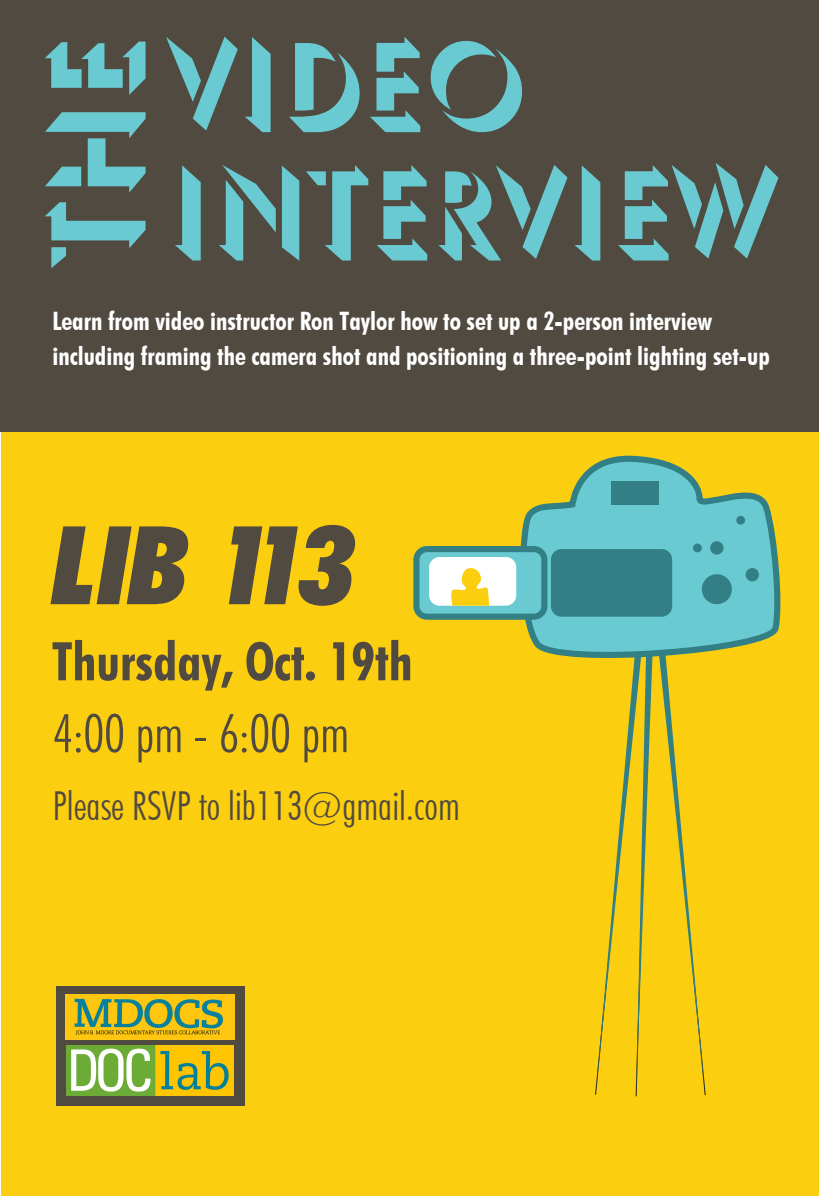
<style>
.page{position:relative;width:819px;height:1197px;background:#fff}
.page>*{position:absolute;margin:0;border:0;box-sizing:border-box;transform-origin:0 0}
.t1{font:132.91px "Umbra BT";color:#6acad1}
.t2{font:125.74px "Umbra BT";color:#6acad1}
.t3{font:italic 900 condensed 109.11px "Futura BT";letter-spacing:-.04em;color:#514a40}
.t4{font:700 condensed 53.38px "Futura BT";color:#514a40}
.t5{font:300 condensed 53.38px "Futura BT";color:#514a40}
.t6{font:300 condensed 39.9px "Futura BT";color:#514a40}
.t7{font:700 condensed 25.38px/35px "Futura BT";color:#fff}
</style>
<div class="page">
<div style="left:1px;top:0;width:818px;height:1195px;background:#fbce10"></div>
<div style="left:0;top:0;width:819px;height:431px;background:#514a40"></div>
<div style="left:56px;top:986px;width:189px;height:120px;background:#514a40"></div>
<img style="left:66px;top:995px;width:168px;height:44px">
<img style="left:66px;top:1046px;width:168px;height:50px">
<svg style="left:596px;top:666px;width:109px;height:430px"></svg>
<svg style="left:520px;top:455px;width:261px;height:211px"></svg>
<div style="left:416px;top:549px;width:128px;height:68px;background:#6acad1;border-radius:10px"></div>
<div style="left:413px;top:546px;width:134px;height:74px;border:6px solid #327f86;border-radius:10px"></div>
<div style="left:429px;top:557px;width:87px;height:49px;background:#fff;border-radius:10px"></div>
<svg style="left:450px;top:568px;width:39px;height:38px"></svg>
<div style="left:551px;top:549px;width:121px;height:68px;background:#327f86;border-radius:10px"></div>
<div style="left:702px;top:574px;width:30px;height:30px;background:#327f86;border-radius:50%"></div>
<div style="left:693px;top:544px;width:9px;height:8px;background:#327f86;border-radius:50%"></div>
<div style="left:736px;top:516px;width:9px;height:9px;background:#327f86;border-radius:50%"></div>
<div style="left:746px;top:568px;width:13px;height:13px;background:#327f86;border-radius:50%"></div>
<div style="left:710px;top:541px;width:14px;height:14px;background:#327f86;border-radius:50%"></div>
<div style="left:612px;top:481px;width:47px;height:23px;background:#327f86"></div>
<h1 class="t1" style="left:10px;top:263px;width:229px;rotate:-90deg">THE</h1>
<h2 class="t2" style="left:168px;top:4px;width:360px">VIDEO</h2>
<h2 class="t2" style="left:168px;top:132px;width:612px">INTERVIEW</h2>
<p class="t7" style="left:52px;top:303px;width:719px">Learn from video instructor Ron Taylor how to set up a 2-person interview including framing the camera shot and positioning a three-point lighting set-up</p>
<h3 class="t3" style="left:52px;top:499px;width:305px">LIB 113</h3>
<h3 class="t4" style="left:52px;top:629px;width:362px">Thursday, Oct. 19th</h3>
<h3 class="t5" style="left:52px;top:701px;width:298px">4:00 pm - 6:00 pm</h3>
<h3 class="t6" style="left:52px;top:782px;width:409px">Please RSVP to lib113@gmail.com</h3>
</div>
